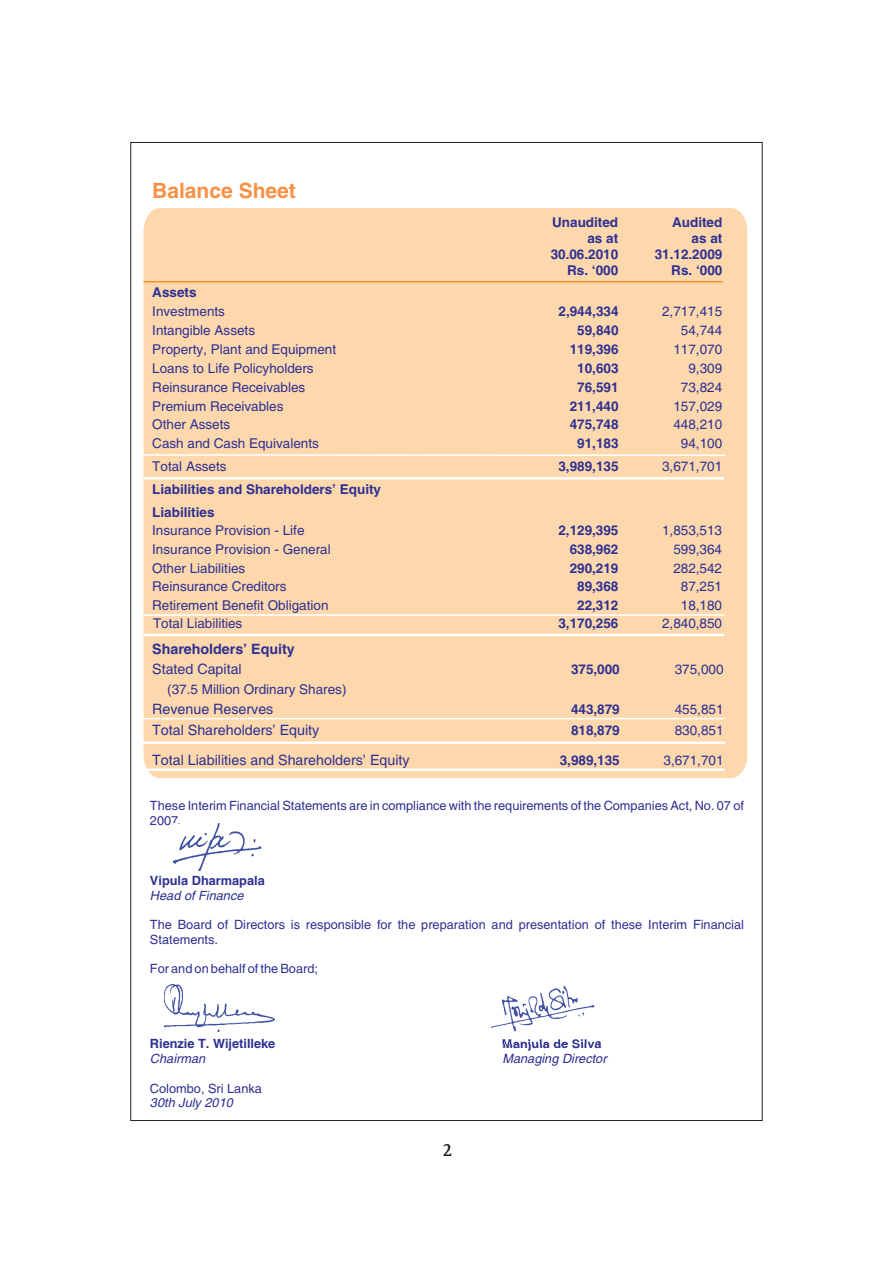
<style>
.page{position:relative;width:893px;height:1263px;background:#fff}
.page>*{position:absolute;margin:0;border:0;box-sizing:border-box;transform-origin:0 0}
.t1{font:700 21px "Helvetica";color:#f69146}
.t2{font:700 18px "Scala LF";color:#231f20}
.t3{font:14.25px "Helvetica";color:#2e3092}
.t4{font:700 14.25px "Helvetica";color:#2e3092}
.t5{font:13.5px "Helvetica";color:#2e3092}
.t6{font:700 13.5px/16px "Helvetica";color:#2e3092;text-align:right}
.t7{font:12.75px/14.7px "Helvetica";color:#2e3092}
.t8{font:700 12.75px "Helvetica";color:#2e3092}
.t9{font:italic 12.75px "Helvetica";color:#2e3092}
</style>
<div class="page">
<div style="left:144px;top:208px;width:603px;height:570px;background:#fdd8ad"></div>
<hr style="left:144px;top:281px;width:578px;height:1px;background:#f48f29">
<hr style="left:144px;top:614px;width:580px;height:2px;background:#fff">
<img style="left:174px;top:824px;width:88px;height:46px">
<img style="left:165px;top:985px;width:109px;height:47px">
<img style="left:492px;top:985px;width:105px;height:58px">
<hr style="left:142px;top:718px;width:582px;height:1px;background:#fff">
<hr style="left:146px;top:768px;width:578px;height:3px;background:#fff">
<hr style="left:142px;top:454px;width:583px;height:2px;background:#fff">
<hr style="left:141px;top:741px;width:584px;height:3px;background:#fff">
<hr style="left:144px;top:634px;width:580px;height:2px;background:#fff">
<hr style="left:144px;top:477px;width:580px;height:2px;background:#fff">
<h1 class="t1" style="left:152px;top:182px;width:145px">Balance Sheet</h1>
<p class="t6" style="left:551px;top:215px;width:69px">Unaudited as at<br>30.06.2010<br>Rs. ‘000</p>
<p class="t6" style="left:655px;top:215px;width:69px">Audited as at<br>31.12.2009<br>Rs. ‘000</p>
<p class="t6" style="left:152px;top:286px;width:46px">Assets</p>
<p class="t5" style="left:152px;top:306px;width:74px">Investments</p>
<p class="t6" style="left:558px;top:304px;width:62px">2,944,334</p>
<p class="t5" style="left:662px;top:306px;width:62px">2,717,415</p>
<p class="t5" style="left:152px;top:325px;width:104px">Intangible Assets</p>
<p class="t6" style="left:577px;top:323px;width:43px">59,840</p>
<p class="t5" style="left:681px;top:325px;width:43px">54,744</p>
<p class="t5" style="left:152px;top:344px;width:185px">Property, Plant and Equipment</p>
<p class="t6" style="left:570px;top:342px;width:50px">119,396</p>
<p class="t5" style="left:673px;top:344px;width:50px">117,070</p>
<p class="t5" style="left:152px;top:363px;width:163px">Loans to Life Policyholders</p>
<p class="t6" style="left:577px;top:361px;width:43px">10,603</p>
<p class="t5" style="left:688px;top:363px;width:35px">9,309</p>
<p class="t5" style="left:152px;top:382px;width:155px">Reinsurance Receivables</p>
<p class="t6" style="left:577px;top:380px;width:43px">76,591</p>
<p class="t5" style="left:681px;top:382px;width:43px">73,824</p>
<p class="t5" style="left:152px;top:401px;width:133px">Premium Receivables</p>
<p class="t6" style="left:570px;top:399px;width:50px">211,440</p>
<p class="t5" style="left:673px;top:401px;width:50px">157,029</p>
<p class="t5" style="left:152px;top:420px;width:80px">Other Assets</p>
<p class="t6" style="left:570px;top:418px;width:50px">475,748</p>
<p class="t5" style="left:673px;top:420px;width:50px">448,210</p>
<p class="t5" style="left:152px;top:438px;width:168px">Cash and Cash Equivalents</p>
<p class="t6" style="left:577px;top:437px;width:43px">91,183</p>
<p class="t5" style="left:681px;top:438px;width:43px">94,100</p>
<p class="t5" style="left:152px;top:461px;width:76px">Total Assets</p>
<p class="t6" style="left:558px;top:460px;width:62px">3,989,135</p>
<p class="t5" style="left:662px;top:461px;width:62px">3,671,701</p>
<p class="t6" style="left:152px;top:479px;width:230px;line-height:23px;text-align:left">Liabilities and Shareholders’ Equity<br>Liabilities</p>
<p class="t5" style="left:152px;top:526px;width:154px">Insurance Provision - Life</p>
<p class="t6" style="left:558px;top:524px;width:62px">2,129,395</p>
<p class="t5" style="left:662px;top:526px;width:62px">1,853,513</p>
<p class="t5" style="left:152px;top:544px;width:180px">Insurance Provision - General</p>
<p class="t6" style="left:570px;top:542px;width:50px">638,962</p>
<p class="t5" style="left:673px;top:544px;width:50px">599,364</p>
<p class="t5" style="left:152px;top:563px;width:95px">Other Liabilities</p>
<p class="t6" style="left:570px;top:561px;width:50px">290,219</p>
<p class="t5" style="left:673px;top:563px;width:50px">282,542</p>
<p class="t5" style="left:152px;top:581px;width:136px">Reinsurance Creditors</p>
<p class="t6" style="left:577px;top:579px;width:43px">89,368</p>
<p class="t5" style="left:681px;top:581px;width:43px">87,251</p>
<p class="t5" style="left:152px;top:600px;width:178px">Retirement Benefit Obligation</p>
<p class="t6" style="left:577px;top:598px;width:43px">22,312</p>
<p class="t5" style="left:681px;top:600px;width:43px">18,180</p>
<p class="t5" style="left:153px;top:619px;width:91px">Total Liabilities</p>
<p class="t6" style="left:558px;top:617px;width:62px">3,170,256</p>
<p class="t5" style="left:662px;top:619px;width:62px">2,840,850</p>
<p class="t4" style="left:152px;top:643px;width:144px">Shareholders’ Equity</p>
<p class="t3" style="left:152px;top:664px;width:91px">Stated Capital</p>
<p class="t6" style="left:571px;top:663px;width:50px">375,000</p>
<p class="t5" style="left:675px;top:665px;width:50px">375,000</p>
<p class="t5" style="left:167px;top:684px;width:181px">(37.5 Million Ordinary Shares)</p>
<p class="t3" style="left:152px;top:704px;width:123px">Revenue Reserves</p>
<p class="t6" style="left:571px;top:703px;width:50px">443,879</p>
<p class="t5" style="left:675px;top:704px;width:50px">455,851</p>
<p class="t3" style="left:152px;top:724px;width:169px">Total Shareholders’ Equity</p>
<p class="t6" style="left:571px;top:723px;width:50px">818,879</p>
<p class="t5" style="left:675px;top:725px;width:50px">830,851</p>
<p class="t3" style="left:152px;top:755px;width:259px">Total Liabilities and Shareholders’ Equity</p>
<p class="t6" style="left:560px;top:754px;width:62px">3,989,135</p>
<p class="t5" style="left:663px;top:755px;width:62px">3,671,701</p>
<p class="t7" style="left:150px;top:800px;width:595px">These Interim Financial Statements are in compliance with the requirements of the Companies Act, No. 07 of<br>2007.</p>
<p class="t8" style="left:150px;top:875px;width:116px">Vipula Dharmapala</p>
<p class="t9" style="left:150px;top:890px;width:95px">Head of Finance</p>
<p class="t7" style="left:150px;top:918px;width:595px">The Board of Directors is responsible for the preparation and presentation of these Interim Financial<br>Statements.</p>
<p class="t7" style="left:150px;top:963px;width:169px">For and on behalf of the Board;</p>
<p class="t8" style="left:150px;top:1039px;width:127px">Rienzie T. Wijetilleke</p>
<p class="t8" style="left:502px;top:1039px;width:101px">Manjula de Silva</p>
<p class="t9" style="left:150px;top:1054px;width:57px">Chairman</p>
<p class="t9" style="left:502px;top:1054px;width:106px">Managing Director</p>
<p class="t7" style="left:150px;top:1082px;width:113px">Colombo, Sri Lanka</p>
<p class="t9" style="left:150px;top:1098px;width:84px">30th July 2010</p>
<h2 class="t2" style="left:443px;top:1143px;width:10px">2</h2>
</div>
